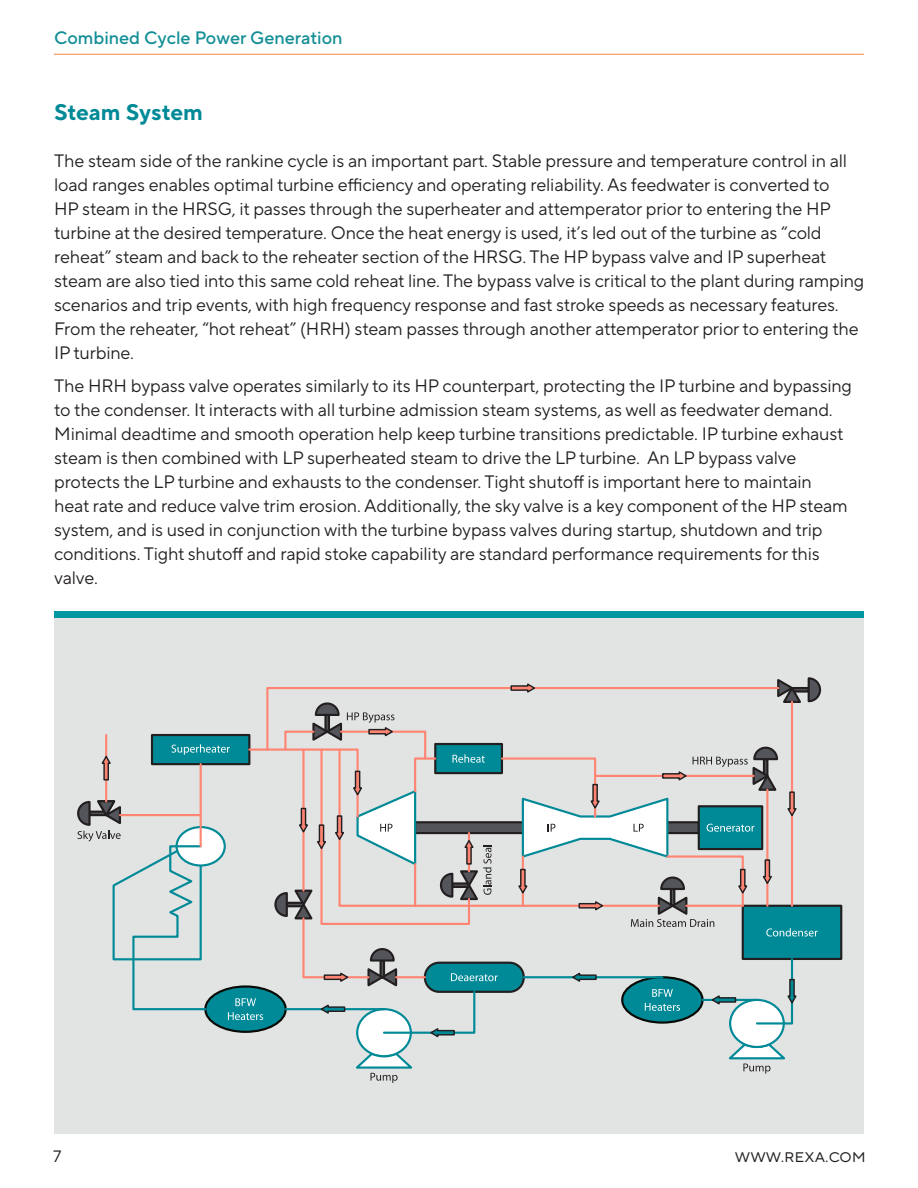
<style>
.page{position:relative;width:918px;height:1188px;background:#fff}
.page>*{position:absolute;margin:0;border:0;box-sizing:border-box;transform-origin:0 0}
.t1{font:700 22.5px "TT Norms Pro";color:#008996}
.t2{font:18px/24px "TT Norms Pro";letter-spacing:-.01em;color:#231f20}
.t3{font:500 18px "TT Norms Pro";color:#138f96}
.t4{font:16.5px "TT Norms Pro";color:#231f20}
</style>
<div class="page">
<div style="left:54px;top:617px;width:810px;height:517px;background:#e2e4e4"></div>
<div style="left:54px;top:611px;width:810px;height:6px;background:#0097a0"></div>
<div style="left:743px;top:906px;width:98px;height:53px;background:#008996"></div>
<div style="left:742px;top:905px;width:100px;height:55px;border:2px solid #231f20"></div>
<svg style="left:77px;top:678px;width:745px;height:405px"></svg>
<hr style="left:54px;top:54px;width:810px;height:1px;background:#f58a43">
<p class="t3" style="left:54px;top:24px;width:290px">Combined Cycle Power Generation</p>
<p class="t1" style="left:54px;top:96px;width:150px">Steam System</p>
<p class="t2" style="left:54px;top:148px;width:812px">The steam side of the rankine cycle is an important part. Stable pressure and temperature control in all load ranges enables optimal turbine efficiency and operating reliability. As feedwater is converted to<br>HP steam in the HRSG, it passes through the superheater and attemperator prior to entering the HP turbine at the desired temperature. Once the heat energy is used, it’s led out of the turbine as “cold reheat” steam and back to the reheater section of the HRSG. The HP bypass valve and IP superheat steam are also tied into this same cold reheat line. The bypass valve is critical to the plant during ramping scenarios and trip events, with high frequency response and fast stroke speeds as necessary features.<br>From the reheater, “hot reheat” (HRH) steam passes through another attemperator prior to entering the IP turbine.</p>
<p class="t2" style="left:54px;top:373px;width:799px">The HRH bypass valve operates similarly to its HP counterpart, protecting the IP turbine and bypassing to the condenser. It interacts with all turbine admission steam systems, as well as feedwater demand.<br>Minimal deadtime and smooth operation help keep turbine transitions predictable. IP turbine exhaust steam is then combined with LP superheated steam to drive the LP turbine. An LP bypass valve protects the LP turbine and exhausts to the condenser. Tight shutoff is important here to maintain<br>heat rate and reduce valve trim erosion. Additionally, the sky valve is a key component of the HP steam system, and is used in conjunction with the turbine bypass valves during startup, shutdown and trip conditions. Tight shutoff and rapid stoke capability are standard performance requirements for this valve.</p>
<p class="t4" style="left:53px;top:1144px;width:10px">7</p>
<p class="t4" style="left:735px;top:1145px;width:132px">www.rexa.com</p>
</div>
